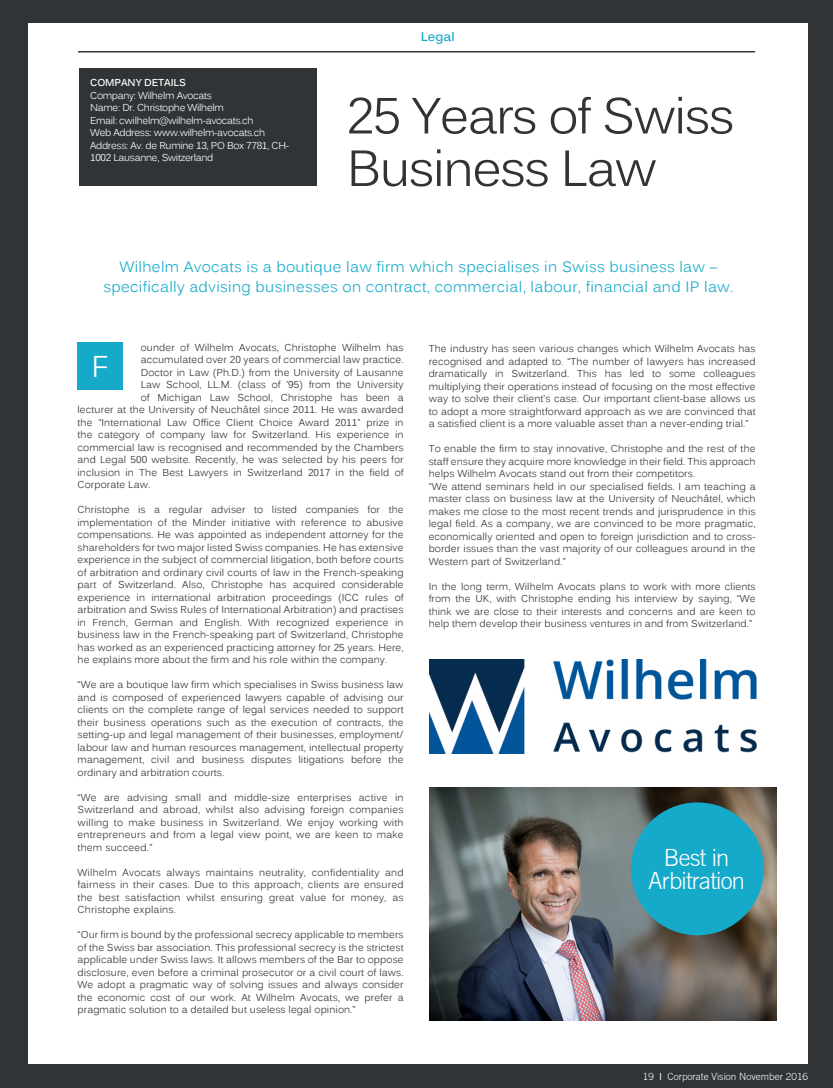
<style>
.page{position:relative;width:833px;height:1088px;background:#303436}
.page>*{position:absolute;margin:0;border:0;box-sizing:border-box;transform-origin:0 0}
.t1{font:50px/52.5px "Kalinga";letter-spacing:-.03em;color:#303436}
.t2{font:30px "Kalinga";color:#fff}
.t3{font:300 23.75px/23.8px "Trade Gothic";letter-spacing:-.03em;color:#fff;text-align:center}
.t4{font:15px/20px "Kalinga";letter-spacing:.02em;color:#16aaca;text-align:center}
.t5{font:700 12.5px "Kalinga";color:#16aaca}
.t6{font:10px/12.5px "Kalinga";letter-spacing:.01em;color:#303436;text-align:justify}
.t7{font:10px/12.5px "Kalinga";letter-spacing:-.03em;color:#fff}
.t8{font:300 10px "Trade Gothic";color:#fff}
.t9{font:700 10px "Kalinga";letter-spacing:-.01em;color:#fff}
.s1{font-family:"Myriad Pro";font-weight:400}
</style>
<div class="page">
<div style="left:28px;top:23px;width:780px;height:1040px;background:#fff"></div>
<hr style="left:78px;top:51px;width:677px;height:1px;background:#303436">
<hr style="left:78px;top:52px;width:677px;height:1px;background:#303436">
<div style="left:80px;top:68px;width:237px;height:118px;background:#303436"></div>
<div style="left:77px;top:342px;width:46px;height:47px;background:#16aaca"></div>
<img style="left:429px;top:787px;width:347px;height:233px">
<img style="left:429px;top:659px;width:327px;height:94px">
<div style="left:631px;top:802px;width:133px;height:133px;background:#16aaca;border-radius:50%"></div>
<p class="t9" style="left:90px;top:76px;width:97px">COMPANY DETAILS</p>
<p class="t7" style="left:90px;top:89px;width:123px">Company: Wilhelm Avocats</p>
<p class="t7" style="left:90px;top:102px;width:135px">Name: Dr. Christophe Wilhelm</p>
<p class="t7" style="left:90px;top:114px;width:165px">Email: cwilhelm@wilhelm-avocats.ch</p>
<p class="t7" style="left:90px;top:127px;width:176px">Web Address: www.wilhelm-avocats.ch</p>
<p class="t7" style="left:90px;top:139px;width:200px">Address: Av. de Rumine 13, PO Box 7781, CH-<br>1002 Lausanne, Switzerland</p>
<p class="t5" style="left:421px;top:29px;width:35px">Legal</p>
<p class="t1" style="left:347px;top:91px;width:389px">25 Years of Swiss<br>Business Law</p>
<p class="t4" style="left:103px;top:257px;width:631px">Wilhelm Avocats is a boutique law firm which specialises in Swiss business law – specifically advising businesses on contract, commercial, labour, financial and IP law.</p>
<p class="t6" style="left:141px;top:341px;width:264px">ounder of Wilhelm Avocats, Christophe Wilhelm has</p>
<p class="t6" style="left:141px;top:354px;width:264px">accumulated over 20 years of commercial law practice.</p>
<p class="t6" style="left:141px;top:366px;width:264px">Doctor in Law (Ph.D.) from the University of Lausanne</p>
<p class="t6" style="left:141px;top:379px;width:264px">Law School, LL.M. (class of ’95) from the University</p>
<p class="t6" style="left:141px;top:391px;width:264px">of Michigan Law School, Christophe has been a</p>
<p class="t6" style="left:78px;top:404px;width:327px">lecturer at the University of Neuchâtel since 2011. He was awarded</p>
<p class="t6" style="left:78px;top:416px;width:327px">the “International Law Office Client Choice Award 2011” prize in</p>
<p class="t6" style="left:78px;top:429px;width:327px">the category of company law for Switzerland. His experience in</p>
<p class="t6" style="left:78px;top:441px;width:328px">commercial law is recognised and recommended by the Chambers</p>
<p class="t6" style="left:78px;top:454px;width:327px">and Legal 500 website. Recently, he was selected by his peers for</p>
<p class="t6" style="left:78px;top:466px;width:327px">inclusion in The Best Lawyers in Switzerland 2017 in the field of</p>
<p class="t6" style="left:78px;top:479px;width:74px">Corporate Law.</p>
<p class="t6" style="left:78px;top:504px;width:328px">Christophe is a regular adviser to listed companies for the implementation of the Minder initiative with reference to abusive compensations. He was appointed as independent attorney for the shareholders for two major listed Swiss companies. He has extensive experience in the subject of commercial litigation, both before courts of arbitration and ordinary civil courts of law in the French-speaking part of Switzerland. Also, Christophe has acquired considerable experience in international arbitration proceedings (ICC rules of arbitration and Swiss Rules of International Arbitration) and practises in French, German and English. With recognized experience in business law in the French-speaking part of Switzerland, Christophe has worked as an experienced practicing attorney for 25 years. Here, he explains more about the firm and his role within the company.</p>
<p class="t6" style="left:78px;top:679px;width:328px">“We are a boutique law firm which specialises in Swiss business law and is composed of experienced lawyers capable of advising our clients on the complete range of legal services needed to support their business operations such as the execution of contracts, the setting-up and legal management of their businesses, employment/ labour law and human resources management, intellectual property management, civil and business disputes litigations before the ordinary and arbitration courts.</p>
<p class="t6" style="left:78px;top:791px;width:327px">“We are advising small and middle-size enterprises active in Switzerland and abroad, whilst also advising foreign companies willing to make business in Switzerland. We enjoy working with entrepreneurs and from a legal view point, we are keen to make them succeed.”</p>
<p class="t6" style="left:78px;top:866px;width:327px">Wilhelm Avocats always maintains neutrality, confidentiality and fairness in their cases. Due to this approach, clients are ensured the best satisfaction whilst ensuring great value for money, as Christophe explains.</p>
<p class="t6" style="left:78px;top:929px;width:328px">“Our firm is bound by the professional secrecy applicable to members of the Swiss bar association. This professional secrecy is the strictest applicable under Swiss laws. It allows members of the Bar to oppose disclosure, even before a criminal prosecutor or a civil court of laws.<br>We adopt a pragmatic way of solving issues and always consider the economic cost of our work. At Wilhelm Avocats, we prefer a pragmatic solution to a detailed but useless legal opinion.”</p>
<p class="t2" style="left:91px;top:347px;width:19px">F</p>
<p class="t6" style="left:429px;top:342px;width:328px">The industry has seen various changes which Wilhelm Avocats has recognised and adapted to. “The number of lawyers has increased dramatically in Switzerland. This has led to some colleagues multiplying their operations instead of focusing on the most effective way to solve their client’s case. Our important client-base allows us to adopt a more straightforward approach as we are convinced that a satisfied client is a more valuable asset than a never-ending trial.”</p>
<p class="t6" style="left:429px;top:442px;width:328px">To enable the firm to stay innovative, Christophe and the rest of the staff ensure they acquire more knowledge in their field. This approach helps Wilhelm Avocats stand out from their competitors.</p>
<p class="t6" style="left:429px;top:480px;width:328px">“We attend seminars held in our specialised fields. I am teaching a master class on business law at the University of Neuchâtel, which makes me close to the most recent trends and jurisprudence in this legal field. As a company, we are convinced to be more pragmatic, economically oriented and open to foreign jurisdiction and to cross&shy;border issues than the vast majority of our colleagues around in the Western part of Switzerland.”</p>
<p class="t6" style="left:429px;top:580px;width:328px">In the long term, Wilhelm Avocats plans to work with more clients from the UK, with Christophe ending his interview by saying, “We think we are close to their interests and concerns and are keen to help them develop their business ventures in and from Switzerland.”</p>
<p class="t3" style="left:648px;top:845px;width:99px">Best in<br>Arbitration</p>
<p class="t8" style="left:643px;top:1070px;width:167px">19 <span class="s1">l</span> Corporate Vision November 2016</p>
</div>
